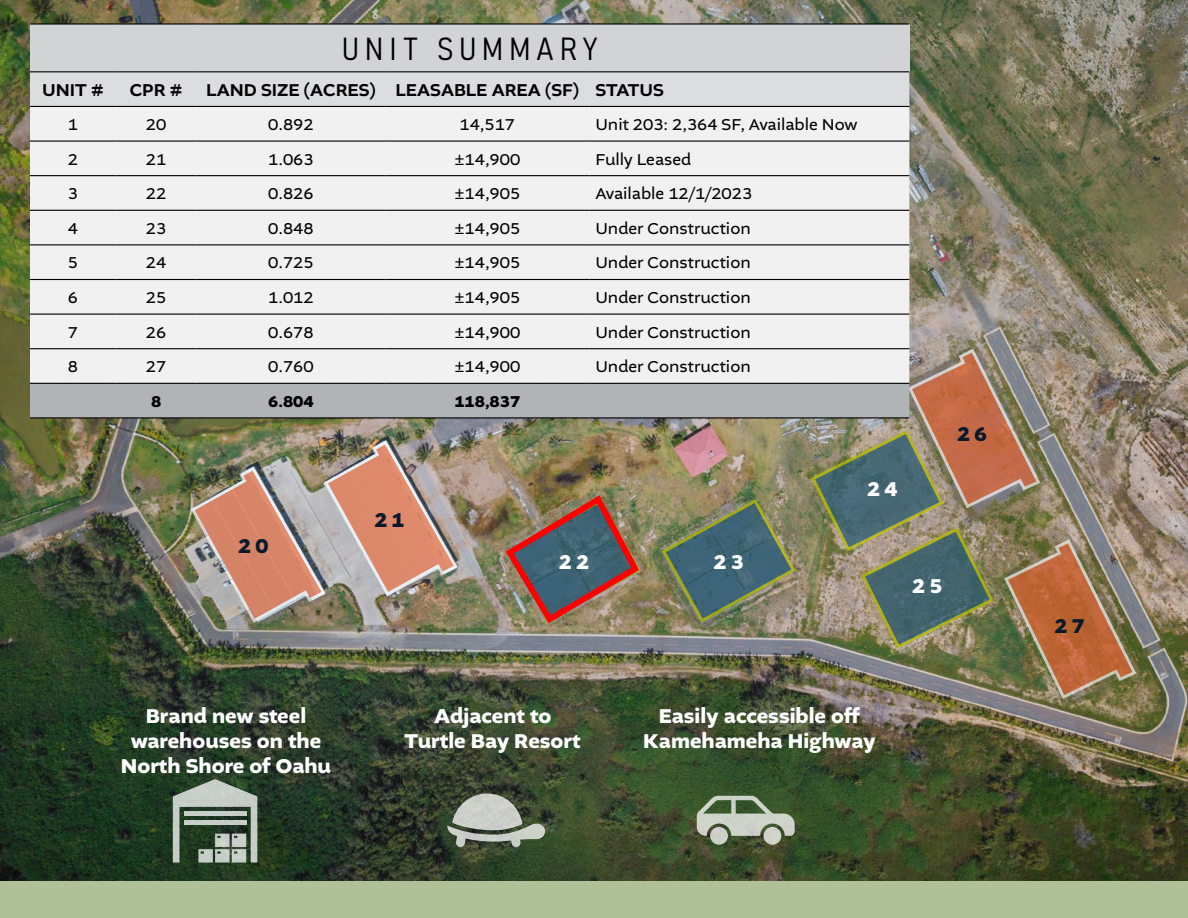
<style>
.page{position:relative;width:1188px;height:918px;background:#fff}
.page>*{position:absolute;margin:0;border:0;box-sizing:border-box;transform-origin:0 0}
.t1{font:31.5px "Bahnschrift";letter-spacing:.195em;color:#000}
.t2{font:700 21px/25.2px "Altivo";color:#fff;text-align:center}
.t3{font:700 21px "Altivo";letter-spacing:.2em;color:#091a2c}
.t4{font:500 18px "Altivo";color:#000}
.t5{font:16.5px "Altivo";color:#000}
.t6{font:700 16.5px "Altivo";color:#000}
</style>
<div class="page">
<div style="left:0;top:880px;width:1188px;height:38px;background:#b0c097"></div>
<img style="left:0;top:0;width:1188px;height:880px">
<div style="left:30px;top:24px;width:879px;height:48px;background:#d1d3d4"></div>
<div style="left:30px;top:72px;width:879px;height:34px;background:#dcddde"></div>
<div style="left:30px;top:107px;width:879px;height:240px;background:#f1f1f2"></div>
<hr style="left:30px;top:23px;width:86px;height:2px;background:#000">
<hr style="left:116px;top:23px;width:81px;height:2px;background:#000">
<hr style="left:197px;top:23px;width:188px;height:2px;background:#000">
<hr style="left:385px;top:23px;width:204px;height:2px;background:#000">
<hr style="left:589px;top:23px;width:320px;height:2px;background:#000">
<hr style="left:30px;top:71px;width:86px;height:1px;background:#000">
<hr style="left:116px;top:71px;width:81px;height:1px;background:#000">
<hr style="left:197px;top:71px;width:188px;height:1px;background:#000">
<hr style="left:385px;top:71px;width:204px;height:1px;background:#000">
<hr style="left:589px;top:71px;width:320px;height:1px;background:#000">
<hr style="left:30px;top:106px;width:86px;height:1px;background:#000">
<hr style="left:116px;top:106px;width:81px;height:1px;background:#000">
<hr style="left:197px;top:106px;width:188px;height:1px;background:#000">
<hr style="left:385px;top:106px;width:204px;height:1px;background:#000">
<hr style="left:589px;top:106px;width:320px;height:1px;background:#000">
<hr style="left:30px;top:140px;width:86px;height:2px;background:#000">
<hr style="left:116px;top:140px;width:81px;height:2px;background:#000">
<hr style="left:197px;top:140px;width:188px;height:2px;background:#000">
<hr style="left:385px;top:140px;width:204px;height:2px;background:#000">
<hr style="left:589px;top:140px;width:320px;height:2px;background:#000">
<hr style="left:30px;top:175px;width:86px;height:1px;background:#000">
<hr style="left:116px;top:175px;width:81px;height:1px;background:#000">
<hr style="left:197px;top:175px;width:188px;height:1px;background:#000">
<hr style="left:385px;top:175px;width:204px;height:1px;background:#000">
<hr style="left:589px;top:175px;width:320px;height:1px;background:#000">
<hr style="left:30px;top:210px;width:86px;height:1px;background:#000">
<hr style="left:116px;top:210px;width:81px;height:1px;background:#000">
<hr style="left:197px;top:210px;width:188px;height:1px;background:#000">
<hr style="left:385px;top:210px;width:204px;height:1px;background:#000">
<hr style="left:589px;top:210px;width:320px;height:1px;background:#000">
<hr style="left:30px;top:244px;width:86px;height:1px;background:#000">
<hr style="left:116px;top:244px;width:81px;height:1px;background:#000">
<hr style="left:197px;top:244px;width:188px;height:1px;background:#000">
<hr style="left:385px;top:244px;width:204px;height:1px;background:#000">
<hr style="left:589px;top:244px;width:320px;height:1px;background:#000">
<hr style="left:30px;top:279px;width:86px;height:1px;background:#000">
<hr style="left:116px;top:279px;width:81px;height:1px;background:#000">
<hr style="left:197px;top:279px;width:188px;height:1px;background:#000">
<hr style="left:385px;top:279px;width:204px;height:1px;background:#000">
<hr style="left:589px;top:279px;width:320px;height:1px;background:#000">
<hr style="left:30px;top:314px;width:86px;height:1px;background:#000">
<hr style="left:116px;top:314px;width:81px;height:1px;background:#000">
<hr style="left:197px;top:314px;width:188px;height:1px;background:#000">
<hr style="left:385px;top:314px;width:204px;height:1px;background:#000">
<hr style="left:589px;top:314px;width:320px;height:1px;background:#000">
<svg style="left:173px;top:779px;width:84px;height:84px;background:#7b8a7c"></svg>
<svg style="left:447px;top:794px;width:98px;height:53px;background:#889082"></svg>
<svg style="left:710px;top:827px;width:18px;height:18px"></svg>
<div style="left:764px;top:827px;width:17px;height:18px;background:#d1d3cb;border-radius:50%"></div>
<svg style="left:697px;top:796px;width:98px;height:40px;background:#919f89"></svg>
<img style="left:30px;top:347px;width:1108px;height:354px">
<h1 class="t1" style="left:342px;top:29px;width:256px">UNIT SUMMARY</h1>
<p class="t4" style="left:42px;top:78px;width:63px">UNIT #</p>
<p class="t4" style="left:130px;top:78px;width:54px">CPR #</p>
<p class="t4" style="left:206px;top:78px;width:460px">LAND SIZE (ACRES) LEASABLE AREA (SF) STATUS</p>
<p class="t5" style="left:68px;top:114px;width:12px">1</p>
<p class="t5" style="left:146px;top:114px;width:22px">20</p>
<p class="t5" style="left:268px;top:114px;width:47px">0.892</p>
<p class="t5" style="left:459px;top:114px;width:57px">14,517</p>
<p class="t5" style="left:595px;top:114px;width:264px">Unit 203: 2,364 SF, Available Now</p>
<p class="t5" style="left:68px;top:149px;width:12px">2</p>
<p class="t5" style="left:146px;top:149px;width:22px">21</p>
<p class="t5" style="left:268px;top:149px;width:47px">1.063</p>
<p class="t5" style="left:454px;top:149px;width:67px">±14,900</p>
<p class="t5" style="left:595px;top:149px;width:97px">Fully Leased</p>
<p class="t5" style="left:68px;top:183px;width:12px">3</p>
<p class="t5" style="left:146px;top:183px;width:22px">22</p>
<p class="t5" style="left:268px;top:183px;width:47px">0.826</p>
<p class="t5" style="left:454px;top:183px;width:67px">±14,905</p>
<p class="t5" style="left:595px;top:183px;width:158px">Available 12/1/2023</p>
<p class="t5" style="left:68px;top:218px;width:12px">4</p>
<p class="t5" style="left:146px;top:218px;width:22px">23</p>
<p class="t5" style="left:268px;top:218px;width:47px">0.848</p>
<p class="t5" style="left:454px;top:218px;width:67px">±14,905</p>
<p class="t5" style="left:595px;top:218px;width:157px">Under Construction</p>
<p class="t5" style="left:68px;top:252px;width:12px">5</p>
<p class="t5" style="left:146px;top:252px;width:22px">24</p>
<p class="t5" style="left:268px;top:252px;width:47px">0.725</p>
<p class="t5" style="left:454px;top:252px;width:67px">±14,905</p>
<p class="t5" style="left:595px;top:252px;width:157px">Under Construction</p>
<p class="t5" style="left:68px;top:287px;width:12px">6</p>
<p class="t5" style="left:146px;top:287px;width:22px">25</p>
<p class="t5" style="left:268px;top:287px;width:47px">1.012</p>
<p class="t5" style="left:454px;top:287px;width:67px">±14,905</p>
<p class="t5" style="left:595px;top:287px;width:157px">Under Construction</p>
<p class="t5" style="left:68px;top:322px;width:12px">7</p>
<p class="t5" style="left:146px;top:322px;width:22px">26</p>
<p class="t5" style="left:268px;top:322px;width:47px">0.678</p>
<p class="t5" style="left:454px;top:322px;width:67px">±14,900</p>
<p class="t5" style="left:595px;top:322px;width:157px">Under Construction</p>
<p class="t5" style="left:68px;top:356px;width:12px">8</p>
<p class="t5" style="left:146px;top:356px;width:22px">27</p>
<p class="t5" style="left:268px;top:356px;width:47px">0.760</p>
<p class="t5" style="left:454px;top:356px;width:67px">±14,900</p>
<p class="t5" style="left:595px;top:356px;width:157px">Under Construction</p>
<p class="t6" style="left:151px;top:391px;width:12px">8</p>
<p class="t6" style="left:268px;top:391px;width:47px">6.804</p>
<p class="t6" style="left:454px;top:391px;width:67px">118,837</p>
<p class="t3" style="left:238px;top:532px;width:32px">20</p>
<p class="t3" style="left:374px;top:506px;width:32px">21</p>
<p class="t2" style="left:559px;top:550px;width:32px">22</p>
<p class="t2" style="left:714px;top:550px;width:32px">23</p>
<p class="t2" style="left:867px;top:477px;width:32px">24</p>
<p class="t2" style="left:912px;top:574px;width:32px">25</p>
<p class="t3" style="left:957px;top:420px;width:32px">26</p>
<p class="t2" style="left:121px;top:704px;width:212px">Brand new steel warehouses on the<br>North Shore of Oahu</p>
<p class="t2" style="left:405px;top:704px;width:178px">Adjacent to<br>Turtle Bay Resort</p>
<p class="t2" style="left:643px;top:704px;width:234px">Easily accessible off<br>Kamehameha Highway</p>
<p class="t3" style="left:1054px;top:612px;width:32px">27</p>
</div>
